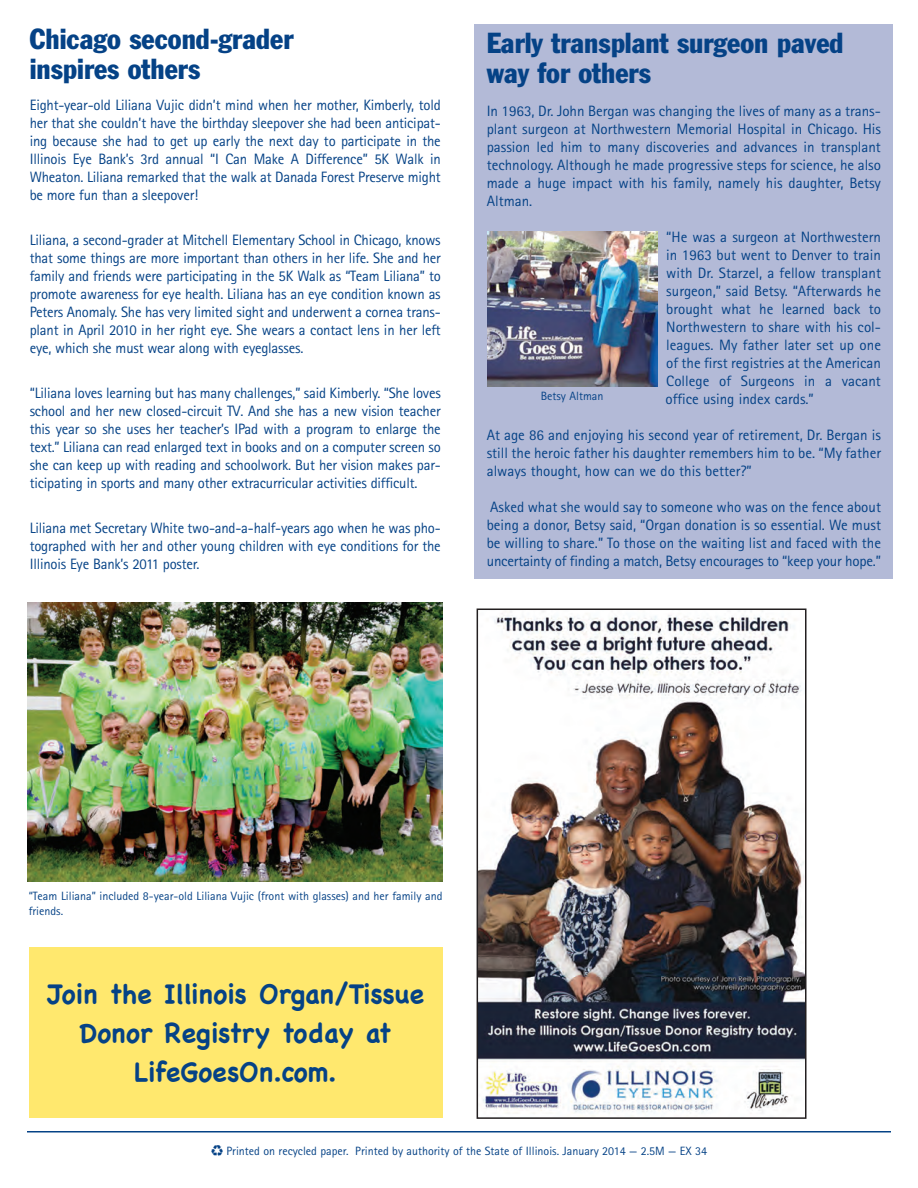
<style>
.page{position:relative;width:918px;height:1188px;background:#fff}
.page>*{position:absolute;margin:0;border:0;box-sizing:border-box;transform-origin:0 0}
.t1{font:condensed 28.5px/30px "Franklin Gothic";color:#054286}
.t2{font:700 27px/39px "Chalkboard";color:#054286;text-align:center}
.t3{font:15px/18px "Rotis Sans Serif";letter-spacing:-.015em;color:#054286;text-align:justify}
.t4{font:12px/14.4px "Rotis Sans Serif";color:#054286}
.s1{font-family:"Hira Kaku Pro W6"}
</style>
<div class="page">
<div style="left:474px;top:24px;width:419px;height:554px;background:#b3bad7"></div>
<hr style="left:27px;top:1131px;width:864px;height:1px;background:#054286">
<img style="left:28px;top:602px;width:414px;height:279px">
<img style="left:487px;top:232px;width:170px;height:154px">
<img style="left:480px;top:613px;width:324px;height:501px">
<div style="left:477px;top:609px;width:330px;height:510px;border:2px solid #231f20"></div>
<div style="left:29px;top:947px;width:413px;height:171px;background:#ffe86e"></div>
<h1 class="t1" style="left:30px;top:26px;width:265px">Chicago second-grader inspires others</h1>
<p class="t3" style="left:30px;top:98px;width:413px">Eight-year-old Liliana Vujic didn’t mind when her mother, Kimberly, told her that she couldn’t have the birthday sleepover she had been anticipat&shy;ing because she had to get up early the next day to participate in the Illinois Eye Bank’s 3rd annual “I Can Make A Difference” 5K Walk in Wheaton. Liliana remarked that the walk at Danada Forest Preserve might be more fun than a sleepover!</p>
<p class="t3" style="left:30px;top:233px;width:413px">Liliana, a second-grader at Mitchell Elementary School in Chicago, knows that some things are more important than others in her life. She and her family and friends were participating in the 5K Walk as “Team Liliana” to promote awareness for eye health. Liliana has an eye condition known as Peters Anomaly. She has very limited sight and underwent a cornea trans&shy;plant in April 2010 in her right eye. She wears a contact lens in her left eye, which she must wear along with eyeglasses.</p>
<p class="t3" style="left:30px;top:386px;width:413px">“Liliana loves learning but has many challenges,” said Kimberly. “She loves school and her new closed-circuit TV. And she has a new vision teacher this year so she uses her teacher’s IPad with a program to enlarge the text.” Liliana can read enlarged text in books and on a computer screen so she can keep up with reading and schoolwork. But her vision makes par&shy;ticipating in sports and many other extracurricular activities difficult.</p>
<p class="t3" style="left:30px;top:521px;width:413px">Liliana met Secretary White two-and-a-half-years ago when he was pho&shy;tographed with her and other young children with eye conditions for the Illinois Eye Bank’s 2011 poster.</p>
<h1 class="t1" style="left:487px;top:30px;width:359px">Early transplant surgeon paved way for others</h1>
<p class="t3" style="left:487px;top:103px;width:396px">In 1963, Dr. John Bergan was changing the lives of many as a trans&shy;plant surgeon at Northwestern Memorial Hospital in Chicago. His passion led him to many discoveries and advances in transplant technology. Although he made progressive steps for science, he also made a huge impact with his family, namely his daughter, Betsy Altman.</p>
<p class="t3" style="left:666px;top:229px;width:217px">“He was a surgeon at Northwestern in 1963 but went to Denver to train with Dr. Starzel, a fellow transplant surgeon,” said Betsy. “Afterwards he brought what he learned back to Northwestern to share with his col&shy;leagues. My father later set up one of the first registries at the American College of Surgeons in a vacant office using index cards.”</p>
<p class="t3" style="left:487px;top:427px;width:396px">At age 86 and enjoying his second year of retirement, Dr. Bergan is still the heroic father his daughter remembers him to be. “My father always thought, how can we do this better?”</p>
<p class="t3" style="left:487px;top:499px;width:396px">Asked what she would say to someone who was on the fence about being a donor, Betsy said, “Organ donation is so essential. We must be willing to share.” To those on the waiting list and faced with the uncertainty of finding a match, Betsy encourages to “keep your hope.”</p>
<p class="t4" style="left:541px;top:390px;width:64px">Betsy Altman</p>
<p class="t4" style="left:29px;top:890px;width:415px">“Team Liliana” included 8-year-old Liliana Vujic (front with glasses) and her family and friends.</p>
<h2 class="t2" style="left:47px;top:974px;width:378px">Join the Illinois Organ/Tissue<br>Donor Registry today at<br>LifeGoesOn.com.</h2>
<p class="t4" style="left:211px;top:1145px;width:498px"><span class="s1">♻</span> Printed on recycled paper. Printed by authority of the State of Illinois. January 2014 — 2.5M — EX 34</p>
</div>
